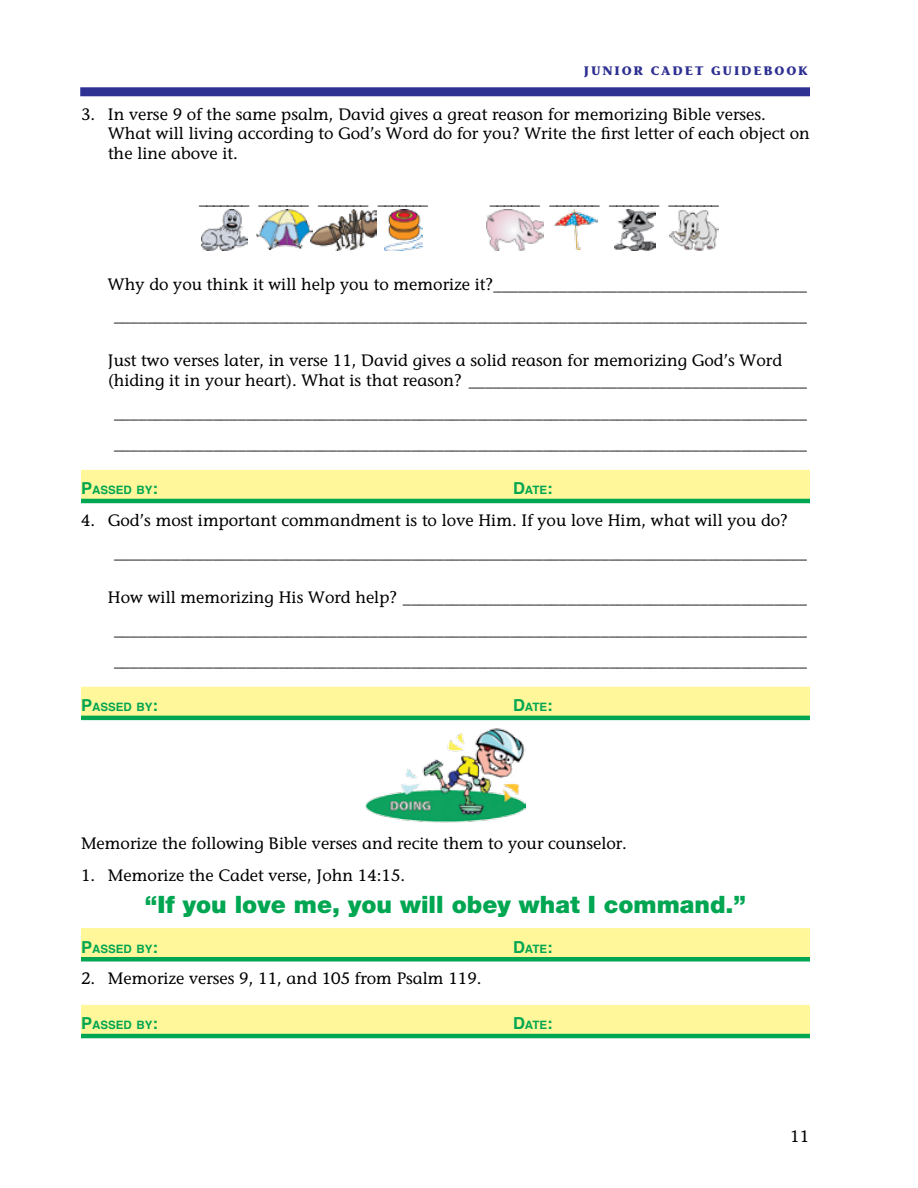
<style>
.page{position:relative;width:918px;height:1188px;background:#fff}
.page>*{position:absolute;margin:0;border:0;box-sizing:border-box;transform-origin:0 0}
.Subhead_2{font:900 24px "Helvetica Neue";color:#00a651}
.badge_1st_indent{font:16.5px/19.5px "Stone Informal";color:#000}
.Stone_Bod_1{font:16.5px "Stone Informal";color:#000}
.t1{font:700 12.3px "Stone Informal";letter-spacing:.15em;color:#2e3092}
.Passed_by{font:700 11.55px "Helvetica";color:#00a651}
.s1{font-size:16.5px}
</style>
<div class="page">
<div style="left:80px;top:87px;width:730px;height:9px;background:#2e3092"></div>
<div style="left:81px;top:470px;width:729px;height:30px;background:#fff799"></div>
<hr style="left:81px;top:499px;width:729px;height:4px;background:#00a651">
<div style="left:81px;top:687px;width:729px;height:30px;background:#fff799"></div>
<hr style="left:81px;top:716px;width:729px;height:4px;background:#00a651">
<div style="left:81px;top:928px;width:729px;height:30px;background:#fff799"></div>
<hr style="left:81px;top:957px;width:729px;height:4px;background:#00a651">
<div style="left:81px;top:1005px;width:729px;height:30px;background:#fff799"></div>
<hr style="left:81px;top:1034px;width:729px;height:4px;background:#00a651">
<img style="left:366px;top:728px;width:159px;height:95px">
<img style="left:202px;top:210px;width:45px;height:40px">
<img style="left:256px;top:209px;width:55px;height:41px">
<img style="left:384px;top:210px;width:39px;height:40px">
<img style="left:486px;top:210px;width:58px;height:40px">
<img style="left:311px;top:209px;width:66px;height:41px">
<img style="left:669px;top:210px;width:49px;height:40px">
<img style="left:614px;top:210px;width:41px;height:40px">
<img style="left:555px;top:210px;width:42px;height:40px">
<p class="t1" style="left:584px;top:62px;width:225px">JUNIOR CADET GUIDEBOOK</p>
<p class="badge_1st_indent" style="left:108px;top:104px;width:703px;text-indent:-27px">3. In verse 9 of the same psalm, David gives a great reason for memorizing Bible verses.<br>What will living according to God’s Word do for you? Write the first letter of each object on the line above it.</p>
<p class="badge_1st_indent" style="left:199px;top:188px;width:231px">_______ _______ _______ _______</p>
<p class="badge_1st_indent" style="left:490px;top:188px;width:231px">_______ _______ _______ _______</p>
<p class="badge_1st_indent" style="left:108px;top:274px;width:701px">Why do you think it will help you to memorize it?______________________________________</p>
<p class="badge_1st_indent" style="left:114px;top:306px;width:695px">____________________________________________________________________________________</p>
<p class="badge_1st_indent" style="left:108px;top:351px;width:701px">Just two verses later, in verse 11, David gives a solid reason for memorizing God’s Word (hiding it in your heart). What is that reason? _________________________________________</p>
<p class="badge_1st_indent" style="left:114px;top:402px;width:695px">____________________________________________________________________________________</p>
<p class="badge_1st_indent" style="left:114px;top:434px;width:695px">____________________________________________________________________________________</p>
<p class="Passed_by" style="left:81px;top:481px;width:78px"><span class="s1">P</span>ASSED BY<span class="s1">:</span></p>
<p class="Passed_by" style="left:513px;top:481px;width:41px"><span class="s1">D</span>ATE<span class="s1">:</span></p>
<p class="badge_1st_indent" style="left:81px;top:510px;width:708px">4. God’s most important commandment is to love Him. If you love Him, what will you do?</p>
<p class="badge_1st_indent" style="left:114px;top:542px;width:695px">____________________________________________________________________________________</p>
<p class="badge_1st_indent" style="left:108px;top:587px;width:701px">How will memorizing His Word help? _________________________________________________</p>
<p class="badge_1st_indent" style="left:114px;top:619px;width:695px">____________________________________________________________________________________</p>
<p class="badge_1st_indent" style="left:114px;top:651px;width:695px">____________________________________________________________________________________</p>
<p class="Passed_by" style="left:81px;top:698px;width:78px"><span class="s1">P</span>ASSED BY<span class="s1">:</span></p>
<p class="Passed_by" style="left:513px;top:698px;width:41px"><span class="s1">D</span>ATE<span class="s1">:</span></p>
<p class="badge_1st_indent" style="left:81px;top:833px;width:548px">Memorize the following Bible verses and recite them to your counselor.</p>
<p class="badge_1st_indent" style="left:81px;top:865px;width:326px">1. Memorize the Cadet verse, John 14:15.</p>
<p class="Subhead_2" style="left:145px;top:890px;width:603px">“If you love me, you will obey what I command.”</p>
<p class="Passed_by" style="left:81px;top:939px;width:78px"><span class="s1">P</span>ASSED BY<span class="s1">:</span></p>
<p class="Passed_by" style="left:513px;top:939px;width:41px"><span class="s1">D</span>ATE<span class="s1">:</span></p>
<p class="badge_1st_indent" style="left:81px;top:969px;width:402px">2. Memorize verses 9, 11, and 105 from Psalm 119.</p>
<p class="Passed_by" style="left:81px;top:1016px;width:78px"><span class="s1">P</span>ASSED BY<span class="s1">:</span></p>
<p class="Passed_by" style="left:513px;top:1016px;width:41px"><span class="s1">D</span>ATE<span class="s1">:</span></p>
<p class="Stone_Bod_1" style="left:790px;top:1126px;width:20px">11</p>
</div>
